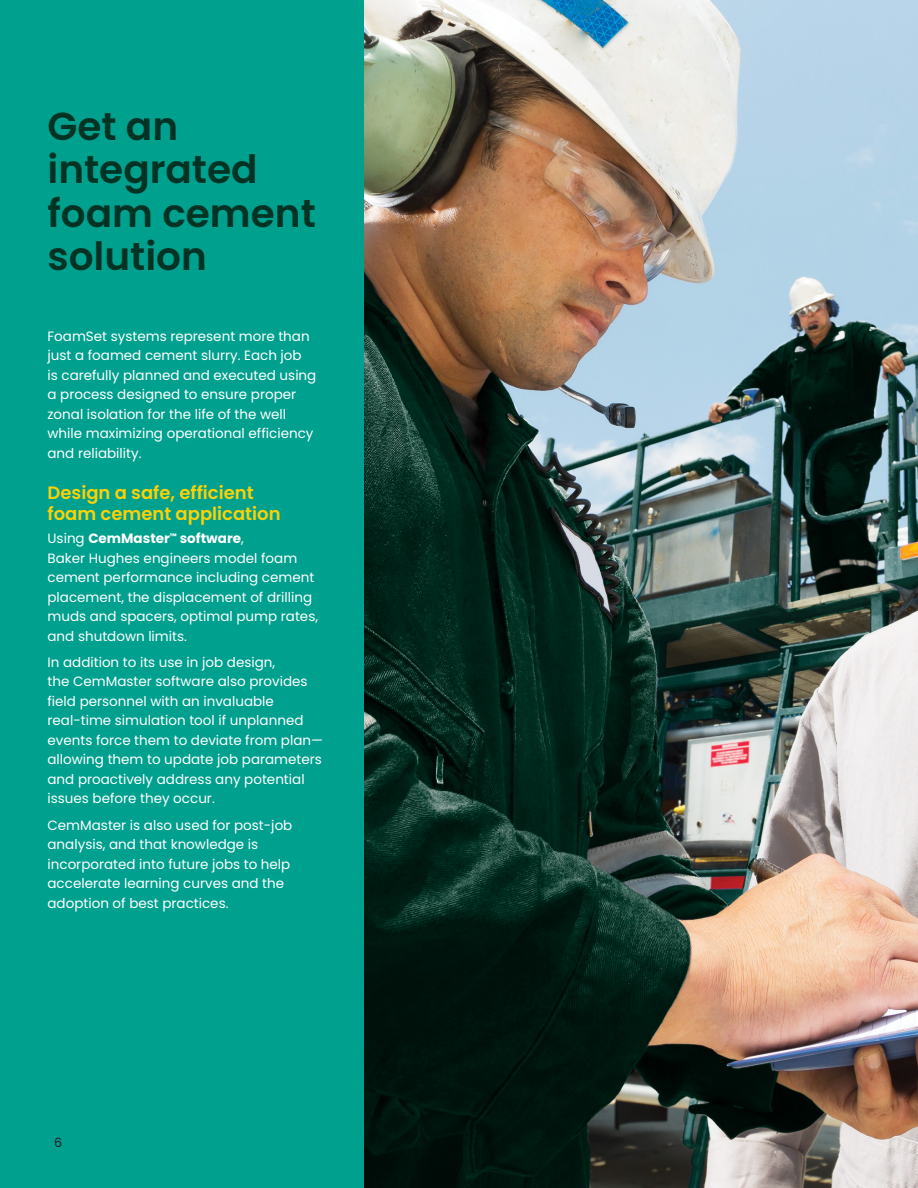
<style>
.page{position:relative;width:918px;height:1188px;background:#fff}
.page>*{position:absolute;margin:0;border:0;box-sizing:border-box;transform-origin:0 0}
._28pt-headline-OFS{font:600 39px/43.5px "Poppins";color:#003323}
._10_5pt-body_subhead{font:600 18px/21px "Poppins";color:#fed105}
._8_5pt-body_text-OFS{font:13.5px/19.5px "Poppins";color:#fff}
.t1{font:12.75px "Poppins";color:#231f20}
.s1{font-weight:700}
</style>
<div class="page">
<img style="left:364px;top:0;width:554px;height:1188px">
<div style="left:0;top:0;width:364px;height:1188px;background:#00a08f"></div>
<p class="_28pt-headline-OFS" style="left:48px;top:105px;width:270px">Get an integrated foam cement solution</p>
<p class="_8_5pt-body_text-OFS" style="left:48px;top:327px;width:270px">FoamSet systems represent more than just a foamed cement slurry. Each job<br>is carefully planned and executed using a process designed to ensure proper zonal isolation for the life of the well while maximizing operational efficiency and reliability.</p>
<p class="_10_5pt-body_subhead" style="left:48px;top:482px;width:235px">Design a safe, efficient foam cement application</p>
<p class="_8_5pt-body_text-OFS" style="left:48px;top:529px;width:272px">Using <span class="s1">CemMaster</span><sup>™</sup> <span class="s1">software</span>,<br>Baker Hughes engineers model foam cement performance including cement placement, the displacement of drilling muds and spacers, optimal pump rates, and shutdown limits.</p>
<p class="_8_5pt-body_text-OFS" style="left:48px;top:653px;width:277px">In addition to its use in job design,<br>the CemMaster software also provides field personnel with an invaluable real-time simulation tool if unplanned events force them to deviate from plan— allowing them to update job parameters and proactively address any potential issues before they occur.</p>
<p class="_8_5pt-body_text-OFS" style="left:48px;top:815px;width:246px">CemMaster is also used for post-job analysis, and that knowledge is incorporated into future jobs to help accelerate learning curves and the adoption of best practices.</p>
<p class="t1" style="left:54px;top:1136px;width:10px">6</p>
</div>
